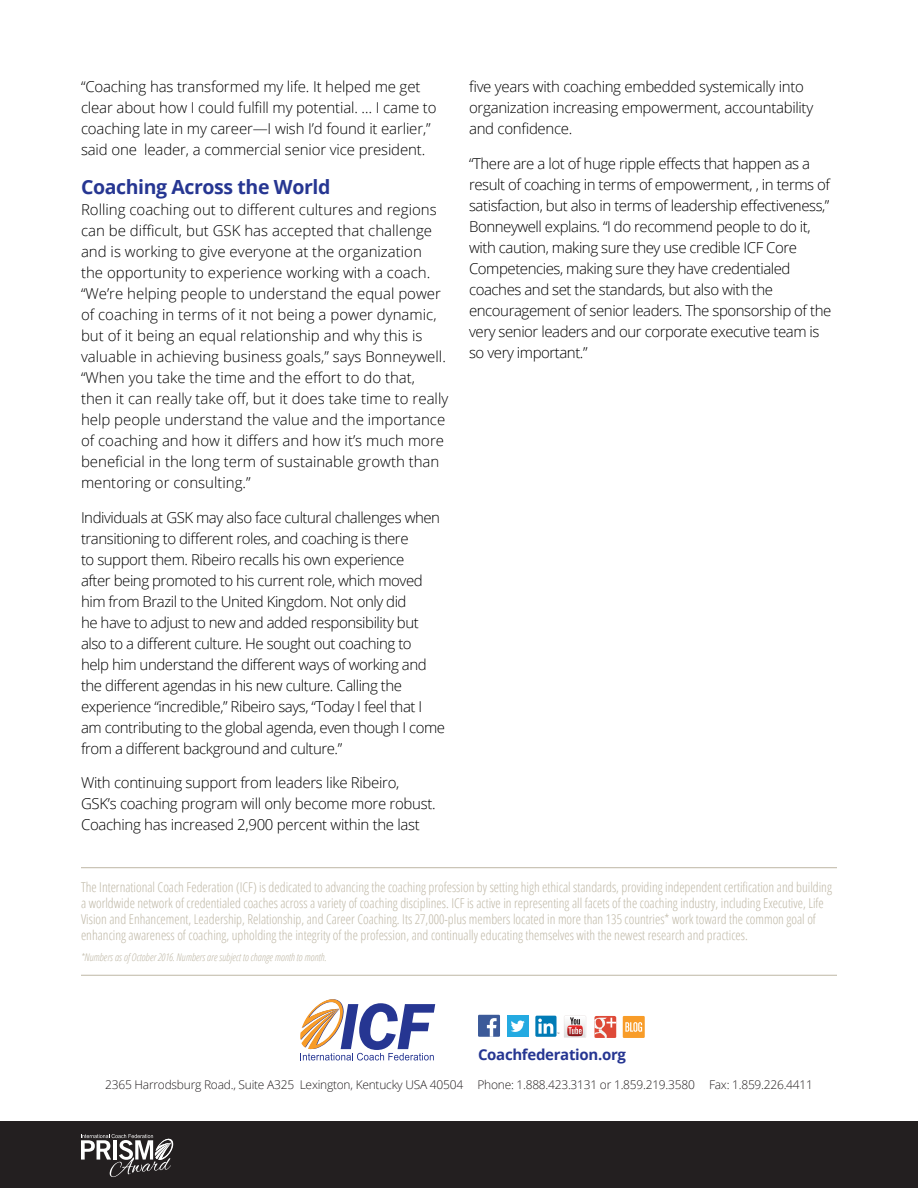
<style>
.page{position:relative;width:918px;height:1188px;background:#fff}
.page>*{position:absolute;margin:0;border:0;box-sizing:border-box;transform-origin:0 0}
.t1{font:700 19.5px "Open Sans";letter-spacing:-.02em;color:#263692}
.Body_Text{font:300 15px/21px "Open Sans";letter-spacing:-.02em;color:#000}
.Body_Text-2{font:300 15px/21px "Open Sans";color:#000}
.t2{font:700 15px "Open Sans";letter-spacing:-.02em;color:#263692}
.t3{font:300 condensed 13.5px/16.2px "Open Sans";color:#beb7a5}
.t4{font:300 12px "Open Sans";letter-spacing:-.02em;color:#231f20}
.t5{font:italic 300 condensed 10.5px "Open Sans";color:#beb7a5}
</style>
<div class="page">
<div style="left:0;top:1121px;width:918px;height:67px;background:#231f20"></div>
<svg style="left:81px;top:1134px;width:92px;height:43px"></svg>
<svg style="left:300px;top:999px;width:135px;height:62px"></svg>
<div style="left:623px;top:1016px;width:22px;height:22px;background:#f89c28"></div>
<svg style="left:625px;top:1022px;width:17px;height:10px"></svg>
<div style="left:535px;top:1016px;width:22px;height:21px;background:#007bb6;border-radius:2px"></div>
<svg style="left:538px;top:1016px;width:48px;height:22px"></svg>
<div style="left:507px;top:1016px;width:21px;height:21px;background:#24aae1"></div>
<svg style="left:511px;top:1020px;width:14px;height:12px"></svg>
<div style="left:478px;top:1015px;width:22px;height:22px;background:#3c5a99"></div>
<svg style="left:487px;top:1018px;width:10px;height:19px"></svg>
<svg style="left:594px;top:1016px;width:22px;height:22px"></svg>
<hr style="left:81px;top:975px;width:756px;height:1px;background:#beb7a5">
<hr style="left:81px;top:867px;width:756px;height:1px;background:#beb7a5">
<p class="Body_Text" style="left:81px;top:76px;width:357px">“Coaching has transformed my life. It helped me get clear about how I could fulfill my potential. … I came to coaching late in my career—I wish I’d found it earlier,” said one leader, a commercial senior vice president.</p>
<p class="t1" style="left:81px;top:174px;width:251px">Coaching Across the World</p>
<p class="Body_Text-2" style="left:81px;top:199px;width:369px">Rolling coaching out to different cultures and regions can be difficult, but GSK has accepted that challenge and is working to give everyone at the organization<br>the opportunity to experience working with a coach. “We’re helping people to understand the equal power of coaching in terms of it not being a power dynamic, but of it being an equal relationship and why this is valuable in achieving business goals,” says Bonneywell. “When you take the time and the effort to do that, then it can really take off, but it does take time to really help people understand the value and the importance of coaching and how it differs and how it’s much more beneficial in the long term of sustainable growth than mentoring or consulting.”</p>
<p class="Body_Text" style="left:81px;top:507px;width:366px">Individuals at GSK may also face cultural challenges when transitioning to different roles, and coaching is there<br>to support them. Ribeiro recalls his own experience<br>after being promoted to his current role, which moved him from Brazil to the United Kingdom. Not only did<br>he have to adjust to new and added responsibility but also to a different culture. He sought out coaching to<br>help him understand the different ways of working and the different agendas in his new culture. Calling the experience “incredible,” Ribeiro says, “Today I feel that I am contributing to the global agenda, even though I come from a different background and culture.”</p>
<p class="Body_Text" style="left:81px;top:772px;width:356px">With continuing support from leaders like Ribeiro,<br>GSK’s coaching program will only become more robust.<br>Coaching has increased 2,900 percent within the last</p>
<p class="Body_Text" style="left:469px;top:76px;width:346px">five years with coaching embedded systemically into organization increasing empowerment, accountability and confidence.</p>
<p class="Body_Text" style="left:469px;top:153px;width:364px">“There are a lot of huge ripple effects that happen as a result of coaching in terms of empowerment, , in terms of satisfaction, but also in terms of leadership effectiveness,” Bonneywell explains. “I do recommend people to do it, with caution, making sure they use credible ICF Core Competencies, making sure they have credentialed coaches and set the standards, but also with the encouragement of senior leaders. The sponsorship of the very senior leaders and our corporate executive team is so very important.”</p>
<p class="t3" style="left:81px;top:878px;width:752px">The International Coach Federation (ICF) is dedicated to advancing the coaching profession by setting high ethical standards, providing independent certification and building a worldwide network of credentialed coaches across a variety of coaching disciplines. ICF is active in representing all facets of the coaching industry, including Executive, Life Vision and Enhancement, Leadership, Relationship, and Career Coaching. Its 27,000-plus members located in more than 135 countries* work toward the common goal of enhancing awareness of coaching, upholding the integrity of the profession, and continually educating themselves with the newest research and practices.</p>
<p class="t5" style="left:81px;top:951px;width:247px">*Numbers as of October 2016. Numbers are subject to change month to month.</p>
<p class="t2" style="left:478px;top:1044px;width:150px">Coachfederation.org</p>
<p class="t4" style="left:105px;top:1077px;width:709px">2365 Harrodsburg Road., Suite A325 Lexington, Kentucky USA 40504 Phone: 1.888.423.3131 or 1.859.219.3580 Fax: 1.859.226.4411</p>
</div>
